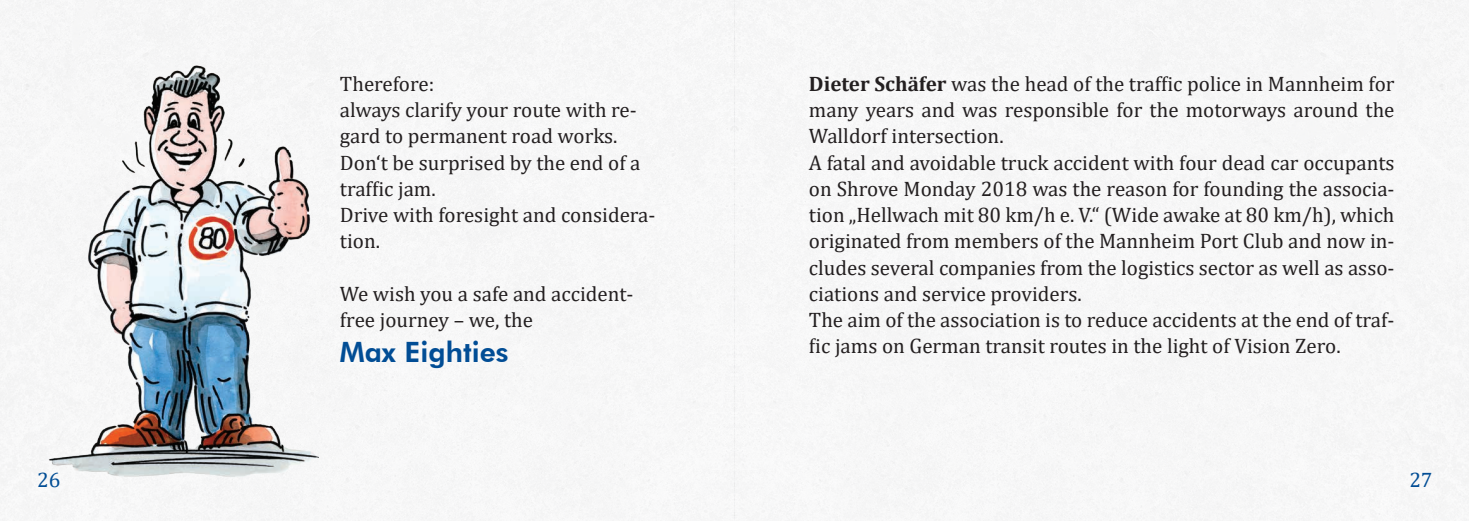
<style>
.page{position:relative;width:1469px;height:521px;background:#fff}
.page>*{position:absolute;margin:0;border:0;box-sizing:border-box;transform-origin:0 0}
.t1{font:800 28px "Futura BT";color:#014d95}
.t2{font:21px/26.2px "Cambria";color:#231f20}
.t3{font:21px "Cambria";color:#014d95}
.s1{font-weight:700}
</style>
<div class="page">
<img style="left:38px;top:54px;width:281px;height:431px">
<p class="t2" style="left:340px;top:70px;width:317px">Therefore:<br>always clarify your route with re&shy;gard to permanent road works.<br>Don‘t be surprised by the end of a traffic jam.<br>Drive with foresight and considera&shy;tion.</p>
<p class="t2" style="left:340px;top:280px;width:295px">We wish you a safe and accident&shy;free journey – we, the</p>
<h1 class="t1" style="left:340px;top:335px;width:170px">Max Eighties</h1>
<p class="t2" style="left:809px;top:70px;width:587px"><span class="s1">Dieter Schäfer</span> was the head of the traffic police in Mannheim for many years and was responsible for the motorways around the Walldorf intersection.<br>A fatal and avoidable truck accident with four dead car occupants on Shrove Monday 2018 was the reason for founding the associa&shy;tion „Hellwach mit 80 km/h e. V.“ (Wide awake at 80 km/h), which originated from members of the Mannheim Port Club and now in&shy;cludes several companies from the logistics sector as well as asso&shy;ciations and service providers.<br>The aim of the association is to reduce accidents at the end of traf&shy;fic jams on German transit routes in the light of Vision Zero.</p>
<p class="t3" style="left:37px;top:467px;width:25px">26</p>
<p class="t3" style="left:1409px;top:467px;width:25px">27</p>
</div>
